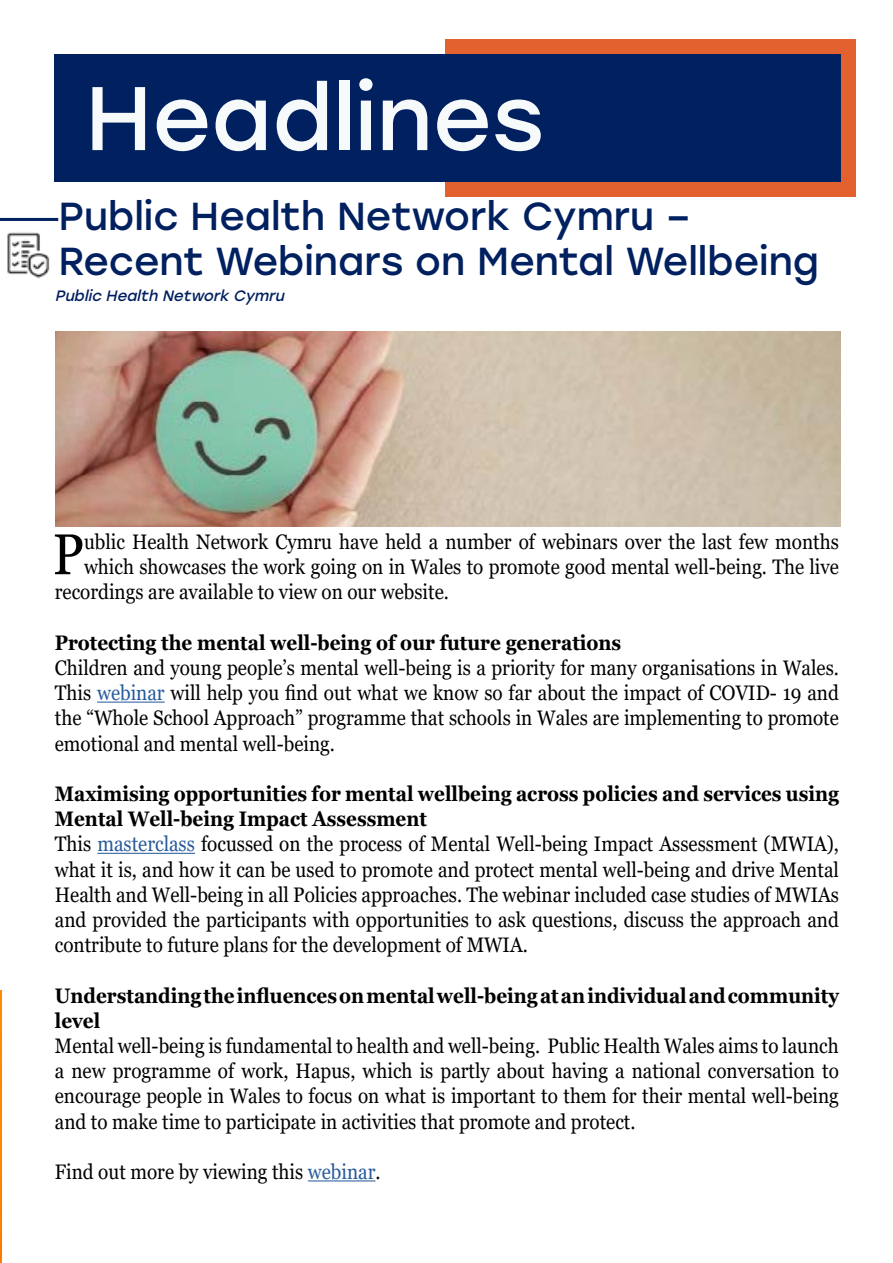
<style>
.page{position:relative;width:893px;height:1263px;background:#fff}
.page>*{position:absolute;margin:0;border:0;box-sizing:border-box;transform-origin:0 0}
.t1{font:90px "Stolzl";color:#f7fafb}
.t2{font:57.3px "Georgia";color:#000;scale:.9 1}
.t3{font:39px/45px "Stolzl";color:#002060}
.t4{font:21px/25.2px "Georgia";color:#000;text-align:justify;scale:.9 1}
.t5{font:700 21px/25.2px "Georgia";color:#000;scale:.9 1}
.t6{font:italic 15px "Stolzl";color:#002060}
.s1{color:#275b9b}
.s2{font-weight:700}
</style>
<div class="page">
<img style="left:0;top:991px;width:1px;height:272px">
<hr style="left:97px;top:701px;width:68px;height:2px;background:#275b9b">
<hr style="left:97px;top:853px;width:98px;height:1px;background:#275b9b">
<hr style="left:308px;top:1180px;width:67px;height:1px;background:#275b9b">
<div style="left:445px;top:39px;width:411px;height:158px;background:#e3602f"></div>
<div style="left:54px;top:54px;width:787px;height:128px;background:#002060"></div>
<hr style="left:0;top:218px;width:58px;height:3px;background:#002060">
<img style="left:56px;top:332px;width:785px;height:194px">
<img style="left:7px;top:232px;width:43px;height:47px">
<h1 class="t1" style="left:85px;top:55px;width:461px">Headlines</h1>
<h3 class="t3" style="left:58px;top:192px;width:762px">Public Health Network Cymru –<br>Recent Webinars on Mental Wellbeing</h3>
<p class="t6" style="left:55px;top:285px;width:235px">Public Health Network Cymru</p>
<h2 class="t2" style="left:53px;top:520px;width:36px">P</h2>
<p class="t4" style="left:84px;top:530px;width:840px">ublic Health Network Cymru have held a number of webinars over the last few months</p>
<p class="t4" style="left:84px;top:555px;width:840px">which showcases the work going on in Wales to promote good mental well-being. The live</p>
<p class="t4" style="left:55px;top:580px;width:439px">recordings are available to view on our website.</p>
<p class="t5" style="left:55px;top:630px;width:631px">Protecting the mental well-being of our future generations</p>
<p class="t4" style="left:55px;top:656px;width:873px">Children and young people’s mental well-being is a priority for many organisations in Wales.<br>This <span class="s1">webinar</span> will help you find out what we know so far about the impact of COVID- 19 and the “Whole School Approach” programme that schools in Wales are implementing to promote emotional and mental well-being.</p>
<p class="t4" style="left:55px;top:782px;width:873px;text-align:left"><span class="s2">Maximising opportunities for mental wellbeing across policies and services using Mental Well-being Impact Assessment<br></span>This <span class="s1">masterclass</span> focussed on the process of Mental Well-being Impact Assessment (MWIA), what it is, and how it can be used to promote and protect mental well-being and drive Mental Health and Well-being in all Policies approaches. The webinar included case studies of MWIAs and provided the participants with opportunities to ask questions, discuss the approach and contribute to future plans for the development of MWIA.</p>
<p class="t5" style="left:55px;top:983px;width:873px">Understanding the influences on mental well-being at an individual and community level</p>
<p class="t4" style="left:55px;top:1034px;width:873px">Mental well-being is fundamental to health and well-being. Public Health Wales aims to launch a new programme of work, Hapus, which is partly about having a national conversation to encourage people in Wales to focus on what is important to them for their mental well-being and to make time to participate in activities that promote and protect.</p>
<p class="t4" style="left:55px;top:1160px;width:363px">Find out more by viewing this <span class="s1">webinar</span>.</p>
</div>
